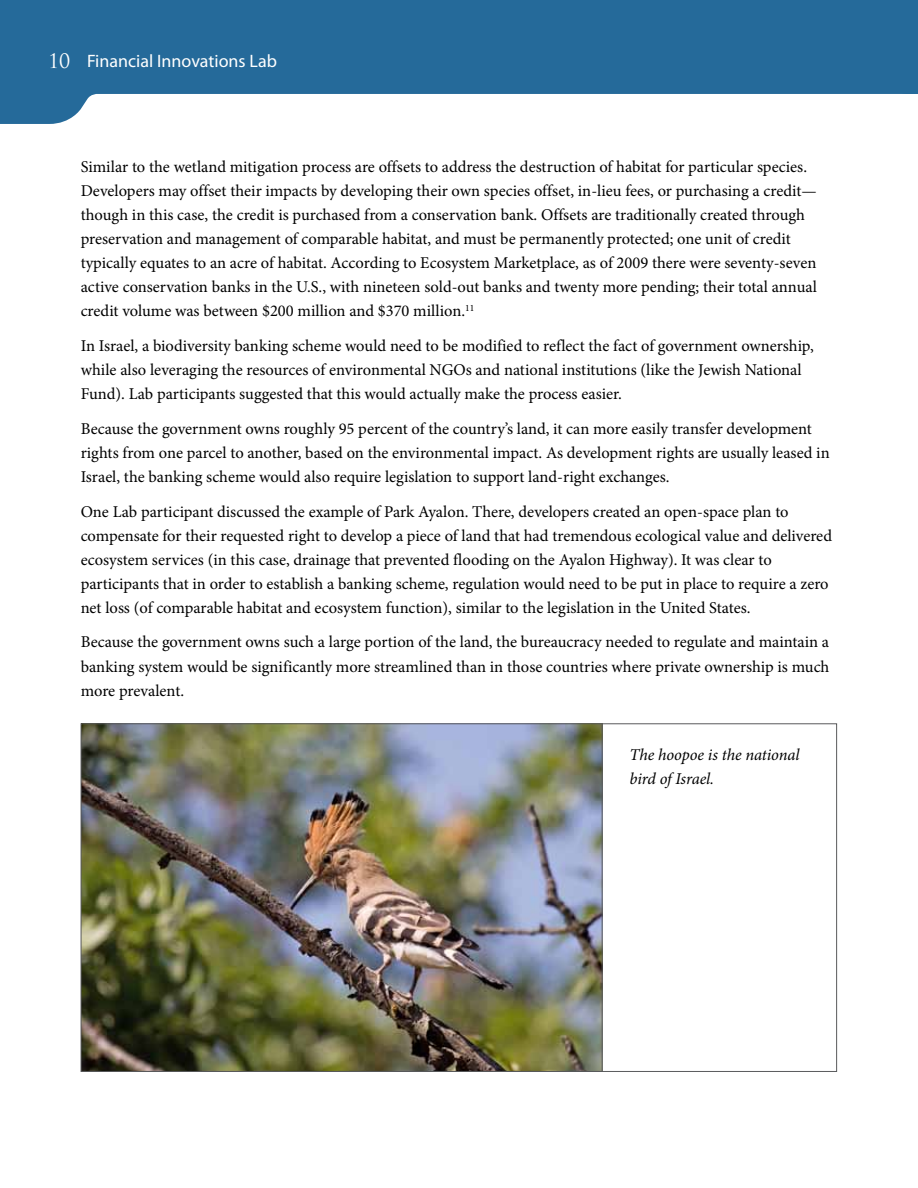
<style>
.page{position:relative;width:918px;height:1188px;background:#fff}
.page>*{position:absolute;margin:0;border:0;box-sizing:border-box;transform-origin:0 0}
.t1{font:18px "Myriad Pro";color:#fff}
.t2{font:16.5px/24px "Minion Pro";color:#000}
.t3{font:italic 16.5px/24px "Minion Pro";letter-spacing:-.01em;color:#000}
.s1{font-family:"Trajan Pro";font-size:19.5px}
</style>
<div class="page">
<svg style="left:0;top:0;width:918px;height:124px;fill:#256a9a"></svg>
<img style="left:83px;top:725px;width:519px;height:345px">
<hr style="left:602px;top:724px;width:1px;height:347px;background:#58595b">
<p class="t1" style="left:48px;top:50px;width:230px"><span class="s1">10</span> Financial Innovations Lab</p>
<p class="t2" style="left:81px;top:155px;width:738px">Similar to the wetland mitigation process are offsets to address the destruction of habitat for particular species.<br>Developers may offset their impacts by developing their own species offset, in-lieu fees, or purchasing a credit— though in this case, the credit is purchased from a conservation bank. Offsets are traditionally created through preservation and management of comparable habitat, and must be permanently protected; one unit of credit typically equates to an acre of habitat. According to Ecosystem Marketplace, as of 2009 there were seventy-seven active conservation banks in the U.S., with nineteen sold-out banks and twenty more pending; their total annual credit volume was between $200 million and $370 million.<sup>11</sup></p>
<p class="t2" style="left:81px;top:334px;width:735px">In Israel, a biodiversity banking scheme would need to be modified to reflect the fact of government ownership, while also leveraging the resources of environmental NGOs and national institutions (like the Jewish National<br>Fund). Lab participants suggested that this would actually make the process easier.</p>
<p class="t2" style="left:81px;top:417px;width:751px">Because the government owns roughly 95 percent of the country’s land, it can more easily transfer development rights from one parcel to another, based on the environmental impact. As development rights are usually leased in<br>Israel, the banking scheme would also require legislation to support land-right exchanges.</p>
<p class="t2" style="left:81px;top:499px;width:753px">One Lab participant discussed the example of Park Ayalon. There, developers created an open-space plan to compensate for their requested right to develop a piece of land that had tremendous ecological value and delivered ecosystem services (in this case, drainage that prevented flooding on the Ayalon Highway). It was clear to participants that in order to establish a banking scheme, regulation would need to be put in place to require a zero net loss (of comparable habitat and ecosystem function), similar to the legislation in the United States.</p>
<p class="t2" style="left:81px;top:630px;width:750px;text-align:justify">Because the government owns such a large portion of the land, the bureaucracy needed to regulate and maintain a banking system would be significantly more streamlined than in those countries where private ownership is much more prevalent.</p>
<p class="t3" style="left:630px;top:743px;width:171px">The hoopoe is the national bird of Israel.</p>
</div>
